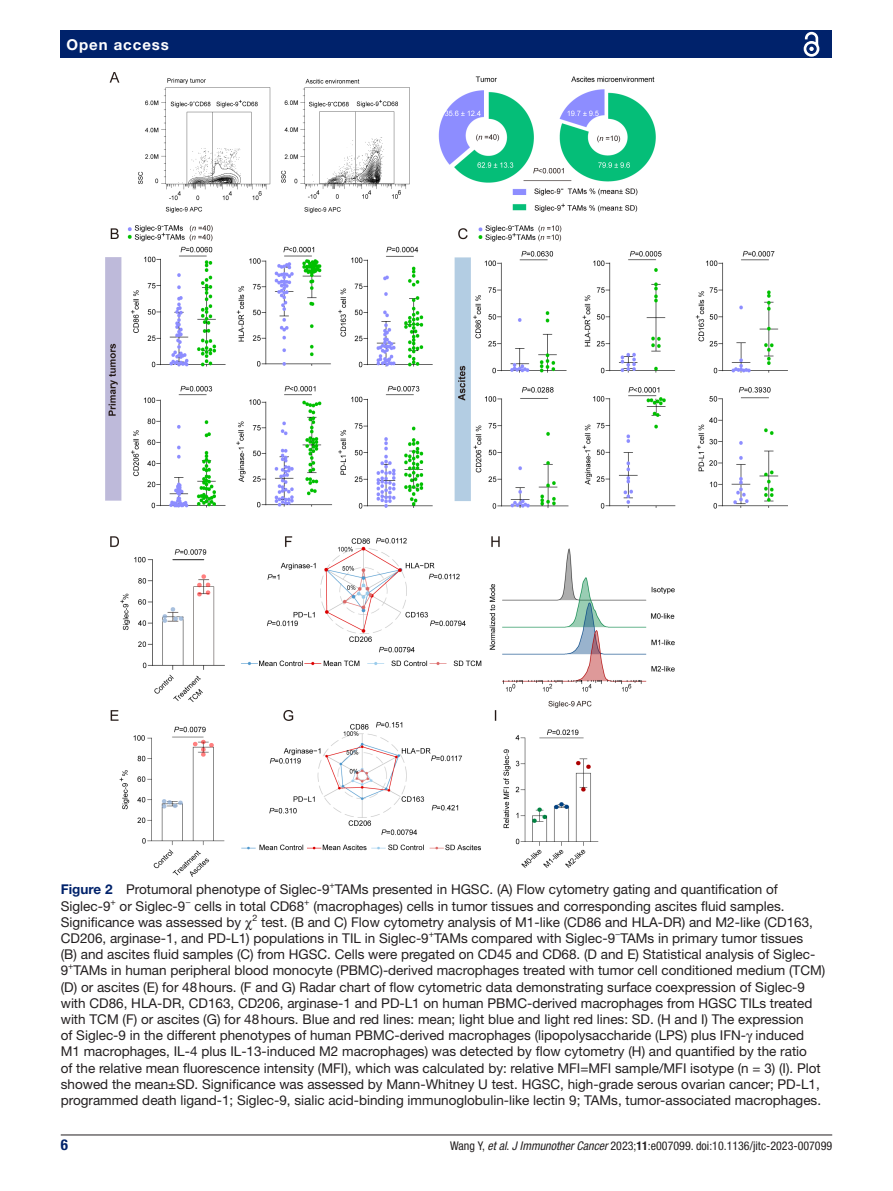
<style>
.page{position:relative;width:893px;height:1191px;background:#fff}
.page>*{position:absolute;margin:0;border:0;box-sizing:border-box;transform-origin:0 0}
.t1{font:700 15px "Helvetica Neue LT Std";letter-spacing:.065em;color:#fff}
.t2{font:700 condensed 15px "Helvetica Neue LT Std";color:#00226b}
.t3{font:13.5px/16.2px "Helvetica Neue LT Std";color:#231f20}
.t4{font:condensed 12px "Helvetica Neue LT Std";color:#231f20}
.t5{font:9px "Helvetica Neue LT Std";color:#231f20}
.s1{font-weight:700;color:#00226b}
.s2{font-style:italic}
.s3{font-weight:700}
</style>
<div class="page">
<hr style="left:61px;top:1134px;width:771px;height:1px;background:#231f20">
<div style="left:61px;top:31px;width:771px;height:27px;background:#00226b"></div>
<svg style="left:803px;top:31px;width:17px;height:26px"></svg>
<img style="left:106px;top:73px;width:681px;height:803px">
<p class="t1" style="left:66px;top:35px;width:104px">Open access</p>
<p class="t5" style="left:330px;top:879px;width:7px">+</p>
<p class="t3" style="left:61px;top:881px;width:718px"><span class="s1">Figure 2</span> Protumoral phenotype of Siglec-9 TAMs presented in HGSC. (A) Flow cytometry gating and quantification of</p>
<p class="t3" style="left:61px;top:897px;width:51px">Siglec-9</p>
<p class="t5" style="left:110px;top:896px;width:7px">+</p>
<p class="t3" style="left:120px;top:897px;width:67px">or Siglec-9</p>
<p class="t5" style="left:185px;top:896px;width:7px">−</p>
<p class="t3" style="left:194px;top:897px;width:111px">cells in total CD68</p>
<p class="t5" style="left:304px;top:896px;width:7px">+</p>
<p class="t3" style="left:313px;top:897px;width:473px">(macrophages) cells in tumor tissues and corresponding ascites fluid samples.</p>
<p class="t3" style="left:61px;top:913px;width:182px">Significance was assessed by</p>
<p class="t5" style="left:252px;top:912px;width:6px">2</p>
<p class="t3" style="left:61px;top:913px;width:766px;text-indent:200px">test. (B and C) Flow cytometry analysis of M1-like (CD86 and HLA-DR) and M2-like (CD163, CD206, arginase-1, and PD-L1) populations in TIL in Siglec-9<sup>+</sup>TAMs compared with Siglec-9<sup>−</sup>TAMs in primary tumor tissues<br>(B) and ascites fluid samples (C) from HGSC. Cells were pregated on CD45 and CD68. (D and E) Statistical analysis of Siglec-9 TAMs in human peripheral blood monocyte (PBMC)-derived macrophages treated with tumor cell conditioned medium (TCM)</p>
<p class="t5" style="left:68px;top:960px;width:7px">+</p>
<p class="t3" style="left:61px;top:978px;width:762px">(D) or ascites (E) for 48hours. (F and G) Radar chart of flow cytometric data demonstrating surface coexpression of Siglec-9 with CD86, HLA-DR, CD163, CD206, arginase-1 and PD-L1 on human PBMC-derived macrophages from HGSC TILs treated with TCM (F) or ascites (G) for 48hours. Blue and red lines: mean; light blue and light red lines: SD. (H and I) The expression<br>of Siglec-9 in the different phenotypes of human PBMC-derived macrophages (lipopolysaccharide (LPS) plus IFN- induced M1 macrophages, IL-4 plus IL-13-induced M2 macrophages) was detected by flow cytometry (H) and quantified by the ratio of the relative mean fluorescence intensity (MFI), which was calculated by: relative MFI=MFI sample/MFI isotype (n = 3) (I). Plot showed the mean±SD. Significance was assessed by Mann-Whitney U test. HGSC, high-grade serous ovarian cancer; PD-L1, programmed death ligand-1; Siglec-9, sialic acid-binding immunoglobulin-like lectin 9; TAMs, tumor-associated macrophages.</p>
<p class="t2" style="left:61px;top:1135px;width:9px">6</p>
<p class="t4" style="left:450px;top:1138px;width:383px">Wang Y, <span class="s2">et al</span>. <span class="s2">J Immunother Cancer</span> 2023;<span class="s3">11</span>:e007099. doi:10.1136/jitc-2023-007099</p>
</div>
